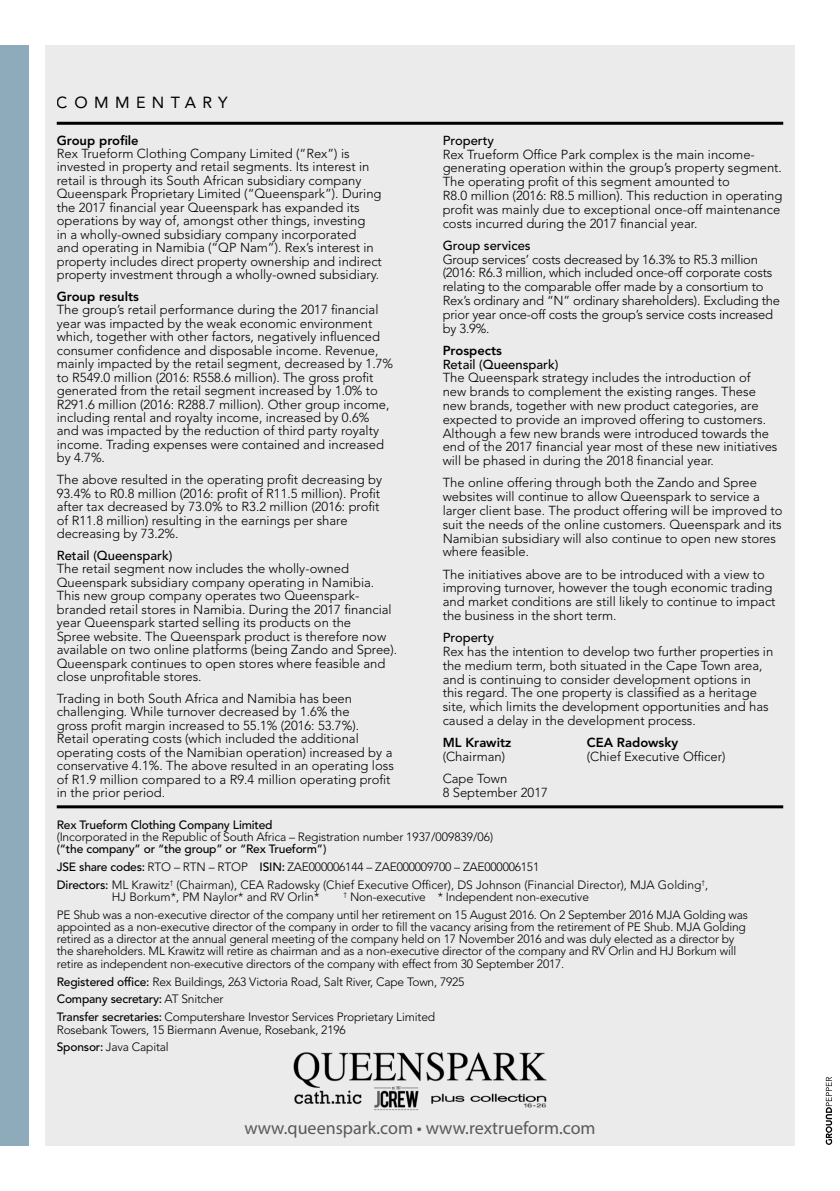
<style>
.page{position:relative;width:840px;height:1191px;background:#fff}
.page>*{position:absolute;margin:0;border:0;box-sizing:border-box;transform-origin:0 0}
.t1{font:18px "Myriad Pro";color:#58595b}
.t2{font:16px "Avenir LT Std";letter-spacing:.4em;color:#000}
.t3{font:300 13px/13.4px "Avenir LT Std";color:#000}
.t4{font:500 13px "Avenir LT Std";color:#000}
.t5{font:800 13px "Avenir LT Std";color:#000}
.t6{font:300 12px/17.8px "Avenir LT Std";letter-spacing:-.015em;color:#000}
.t7{font:500 12px "Avenir LT Std";letter-spacing:-.015em;color:#000}
.s1{font-weight:500}
</style>
<div class="page">
<div style="left:45px;top:45px;width:749px;height:1100px;background:#ebebec"></div>
<div style="left:0;top:45px;width:28px;height:1100px;background:#8dabba"></div>
<svg style="left:825px;top:1077px;width:6px;height:67px"></svg>
<img style="left:293px;top:1052px;width:254px;height:58px">
<hr style="left:57px;top:122px;width:725px;height:3px;background:#000">
<hr style="left:57px;top:805px;width:725px;height:3px;background:#000">
<p class="t2" style="left:57px;top:93px;width:172px">COMMENTARY</p>
<p class="t5" style="left:57px;top:132px;width:83px">Group profile</p>
<p class="t3" style="left:57px;top:147px;width:326px">Rex Trueform Clothing Company Limited (“Rex”) is invested in property and retail segments. Its interest in retail is through its South African subsidiary company Queenspark Proprietary Limited (“Queenspark”). During the 2017 financial year Queenspark has expanded its operations by way of, amongst other things, investing<br>in a wholly-owned subsidiary company incorporated<br>and operating in Namibia (“QP Nam”). Rex’s interest in property includes direct property ownership and indirect property investment through a wholly-owned subsidiary.</p>
<p class="t5" style="left:57px;top:289px;width:84px">Group results</p>
<p class="t3" style="left:57px;top:303px;width:337px">The group’s retail performance during the 2017 financial year was impacted by the weak economic environment which, together with other factors, negatively influenced consumer confidence and disposable income. Revenue, mainly impacted by the retail segment, decreased by 1.7% to R549.0 million (2016: R558.6 million). The gross profit generated from the retail segment increased by 1.0% to R291.6 million (2016: R288.7 million). Other group income, including rental and royalty income, increased by 0.6% and was impacted by the reduction of third party royalty income. Trading expenses were contained and increased by 4.7%.</p>
<p class="t3" style="left:57px;top:473px;width:327px">The above resulted in the operating profit decreasing by 93.4% to R0.8 million (2016: profit of R11.5 million). Profit after tax decreased by 73.0% to R3.2 million (2016: profit of R11.8 million) resulting in the earnings per share decreasing by 73.2%.</p>
<p class="t4" style="left:57px;top:548px;width:117px">Retail (Queenspark)</p>
<p class="t3" style="left:57px;top:562px;width:342px">The retail segment now includes the wholly-owned Queenspark subsidiary company operating in Namibia.<br>This new group company operates two Queenspark&shy;branded retail stores in Namibia. During the 2017 financial year Queenspark started selling its products on the<br>Spree website. The Queenspark product is therefore now available on two online platforms (being Zando and Spree).<br>Queenspark continues to open stores where feasible and close unprofitable stores.</p>
<p class="t3" style="left:57px;top:692px;width:338px">Trading in both South Africa and Namibia has been challenging. While turnover decreased by 1.6% the<br>gross profit margin increased to 55.1% (2016: 53.7%).<br>Retail operating costs (which included the additional operating costs of the Namibian operation) increased by a conservative 4.1%. The above resulted in an operating loss of R1.9 million compared to a R9.4 million operating profit in the prior period.</p>
<p class="t4" style="left:442px;top:133px;width:53px">Property</p>
<p class="t3" style="left:442px;top:147px;width:341px">Rex Trueform Office Park complex is the main income&shy;generating operation within the group’s property segment.<br>The operating profit of this segment amounted to<br>R8.0 million (2016: R8.5 million). This reduction in operating profit was mainly due to exceptional once-off maintenance costs incurred during the 2017 financial year.</p>
<p class="t4" style="left:442px;top:238px;width:89px">Group services</p>
<p class="t3" style="left:442px;top:252px;width:339px">Group services’ costs decreased by 16.3% to R5.3 million (2016: R6.3 million, which included once-off corporate costs relating to the comparable offer made by a consortium to Rex’s ordinary and “N” ordinary shareholders). Excluding the prior year once-off costs the group’s service costs increased by 3.9%.</p>
<p class="t5" style="left:442px;top:342px;width:61px">Prospects</p>
<p class="t4" style="left:442px;top:356px;width:117px">Retail (Queenspark)</p>
<p class="t3" style="left:442px;top:371px;width:336px">The Queenspark strategy includes the introduction of new brands to complement the existing ranges. These new brands, together with new product categories, are expected to provide an improved offering to customers.<br>Although a few new brands were introduced towards the end of the 2017 financial year most of these new initiatives will be phased in during the 2018 financial year.</p>
<p class="t3" style="left:442px;top:476px;width:341px">The online offering through both the Zando and Spree websites will continue to allow Queenspark to service a larger client base. The product offering will be improved to suit the needs of the online customers. Queenspark and its Namibian subsidiary will also continue to open new stores where feasible.</p>
<p class="t3" style="left:442px;top:567px;width:334px">The initiatives above are to be introduced with a view to improving turnover, however the tough economic trading and market conditions are still likely to continue to impact the business in the short term.</p>
<p class="t4" style="left:442px;top:630px;width:53px">Property</p>
<p class="t3" style="left:442px;top:644px;width:332px">Rex has the intention to develop two further properties in the medium term, both situated in the Cape Town area, and is continuing to consider development options in this regard. The one property is classified as a heritage site, which limits the development opportunities and has caused a delay in the development process.</p>
<p class="t5" style="left:442px;top:735px;width:70px">ML Krawitz</p>
<p class="t5" style="left:586px;top:734px;width:93px">CEA Radowsky</p>
<p class="t3" style="left:442px;top:749px;width:64px">(Chairman)</p>
<p class="t3" style="left:586px;top:749px;width:140px">(Chief Executive Officer)</p>
<p class="t3" style="left:442px;top:771px;width:107px">Cape Town<br>8 September 2017</p>
<p class="t7" style="left:57px;top:817px;width:217px">Rex Trueform Clothing Company Limited</p>
<p class="t6" style="left:57px;top:827px;width:437px">(Incorporated in the Republic of South Africa – Registration number 1937/009839/06)</p>
<p class="t6" style="left:57px;top:840px;width:652px"><span class="s1">(“the company” or “the group” or “Rex Trueform”)<br>JSE share codes:</span> RTO – RTN – RTOP <span class="s1">ISIN:</span> ZAE000006144 – ZAE000009700 – ZAE000006151<br><span class="s1">Directors:</span> ML Krawitz<sup>†</sup> (Chairman), CEA Radowsky (Chief Executive Officer), DS Johnson (Financial Director), MJA Golding<sup>†</sup>,</p>
<p class="t6" style="left:112px;top:888px;width:209px">HJ Borkum*, PM Naylor* and RV Orlin*</p>
<p class="t6" style="left:57px;top:888px;width:692px;text-indent:286px"><sup>†</sup> Non-executive * Independent non-executive<br>PE Shub was a non-executive director of the company until her retirement on 15 August 2016. On 2 September 2016 MJA Golding was</p>
<p class="t6" style="left:57px;top:921px;width:690px;line-height:12.2px">appointed as a non-executive director of the company in order to fill the vacancy arising from the retirement of PE Shub. MJA Golding retired as a director at the annual general meeting of the company held on 17 November 2016 and was duly elected as a director by the shareholders. ML Krawitz will retire as chairman and as a non-executive director of the company and RV Orlin and HJ Borkum will retire as independent non-executive directors of the company with effect from 30 September 2017.</p>
<p class="t6" style="left:57px;top:972px;width:409px"><span class="s1">Registered office:</span> Rex Buildings, 263 Victoria Road, Salt River, Cape Town, 7925<br><span class="s1">Company secretary:</span> AT Snitcher<br><span class="s1">Transfer secretaries:</span> Computershare Investor Services Proprietary Limited</p>
<p class="t6" style="left:57px;top:1020px;width:290px">Rosebank Towers, 15 Biermann Avenue, Rosebank, 2196<br><span class="s1">Sponsor:</span> Java Capital</p>
<h1 class="t1" style="left:244px;top:1117px;width:352px">www.queenspark.com • www.rextrueform.com</h1>
</div>
